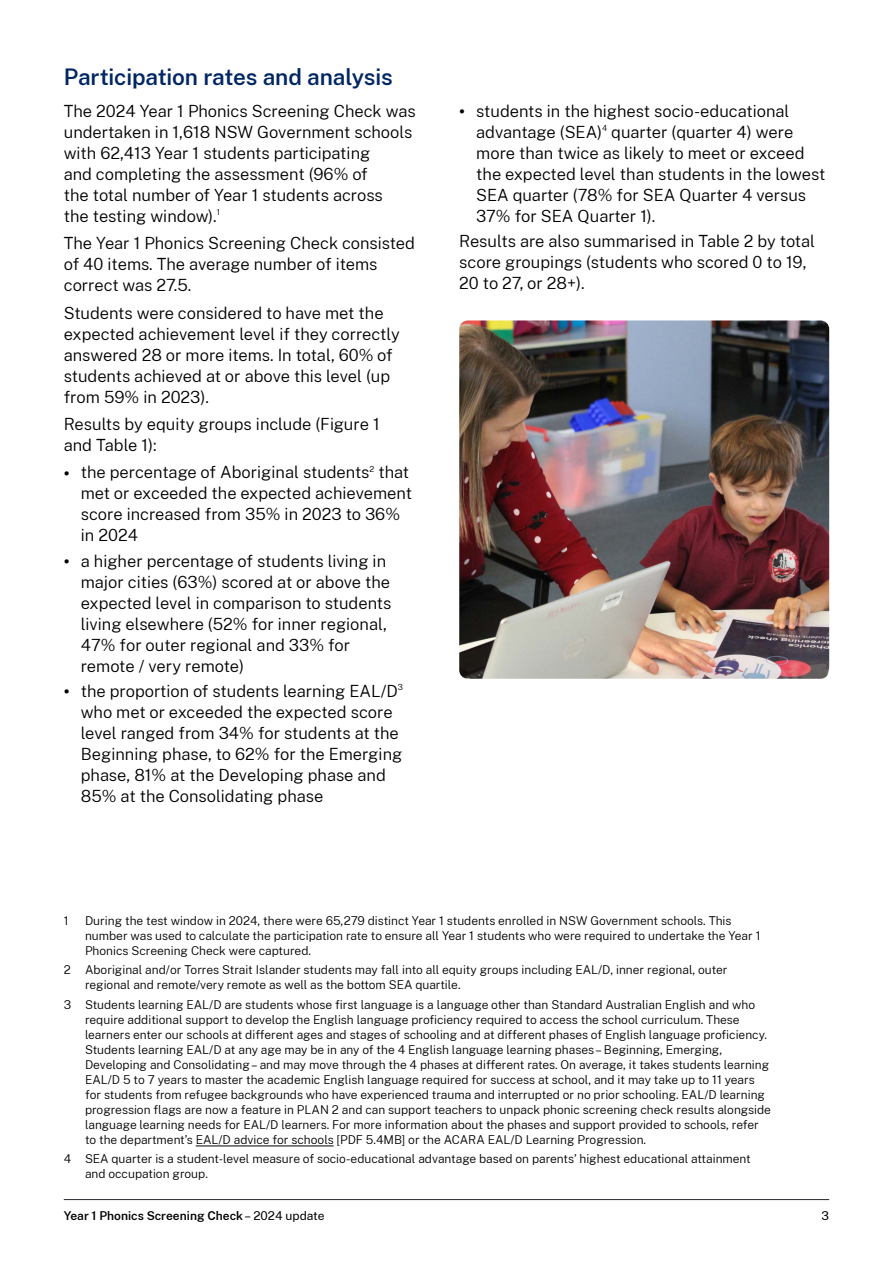
<style>
.page{position:relative;width:893px;height:1263px;background:#fff}
.page>*{position:absolute;margin:0;border:0;box-sizing:border-box;transform-origin:0 0}
.H3_-_Phonics{font:600 22.5px "Public Sans";letter-spacing:-.005em;color:#002664}
.Body_text_-_no_right_indent{font:300 16.5px/21px "Public Sans";color:#000}
.Footnotes{font:300 12px/15px "Public Sans";color:#000}
.t1{font:600 12px "Public Sans";color:#000}
.t2{font:12px "Public Sans";color:#000}
.s1{font-family:"Montserrat";font-weight:700}
.s2{font-weight:400}
</style>
<div class="page">
<hr style="left:64px;top:1199px;width:765px;height:1px;background:#22272b">
<hr style="left:196px;top:1146px;width:138px;height:1px;background:#000">
<img style="left:459px;top:320px;width:370px;height:359px">
<h3 class="H3_-_Phonics" style="left:64px;top:61px;width:330px">Participation rates and analysis</h3>
<p class="Body_text_-_no_right_indent" style="left:64px;top:100px;width:353px">The 2024 Year 1 Phonics Screening Check was undertaken in 1,618 NSW Government schools with 62,413 Year 1 students participating<br>and completing the assessment (96% of<br>the total number of Year 1 students across<br>the testing window).<sup>1</sup></p>
<p class="Body_text_-_no_right_indent" style="left:64px;top:232px;width:353px">The Year 1 Phonics Screening Check consisted of 40 items. The average number of items correct was 27.5.</p>
<p class="Body_text_-_no_right_indent" style="left:64px;top:301px;width:337px">Students were considered to have met the expected achievement level if they correctly answered 28 or more items. In total, 60% of students achieved at or above this level (up from 59% in 2023).</p>
<p class="Body_text_-_no_right_indent" style="left:64px;top:413px;width:317px">Results by equity groups include (Figure 1 and Table 1):</p>
<p class="Body_text_-_no_right_indent" style="left:81px;top:461px;width:333px;text-indent:-17px"><span class="s1">•</span> the percentage of Aboriginal students<sup>2</sup> that met or exceeded the expected achievement score increased from 35% in 2023 to 36% in 2024</p>
<p class="Body_text_-_no_right_indent" style="left:81px;top:549px;width:312px;text-indent:-17px"><span class="s1">•</span> a higher percentage of students living in major cities (63%) scored at or above the expected level in comparison to students living elsewhere (52% for inner regional, 47% for outer regional and 33% for remote / very remote)</p>
<p class="Body_text_-_no_right_indent" style="left:81px;top:680px;width:324px;text-indent:-17px"><span class="s1">•</span> the proportion of students learning EAL/D<sup>3 </sup>who met or exceeded the expected score level ranged from 34% for students at the Beginning phase, to 62% for the Emerging phase, 81% at the Developing phase and 85% at the Consolidating phase</p>
<p class="Body_text_-_no_right_indent" style="left:476px;top:100px;width:351px;text-indent:-17px"><span class="s1">•</span> students in the highest socio-educational advantage (SEA)<sup>4</sup> quarter (quarter 4) were more than twice as likely to meet or exceed the expected level than students in the lowest SEA quarter (78% for SEA Quarter 4 versus 37% for SEA Quarter 1).</p>
<p class="Body_text_-_no_right_indent" style="left:459px;top:230px;width:357px">Results are also summarised in Table 2 by total score groupings (students who scored 0 to 19,<br>20 to 27, or 28+).</p>
<p class="Footnotes" style="left:64px;top:913px;width:6px">1</p>
<p class="Footnotes" style="left:85px;top:913px;width:677px">During the test window in 2024, there were 65,279 distinct Year 1 students enrolled in NSW Government schools. This number was used to calculate the participation rate to ensure all Year 1 students who were required to undertake the Year 1<br>Phonics Screening Check were captured.</p>
<p class="Footnotes" style="left:85px;top:962px;width:644px;text-indent:-21px">2 Aboriginal and/or Torres Strait Islander students may fall into all equity groups including EAL/D, inner regional, outer regional and remote/very remote as well as the bottom SEA quartile.</p>
<p class="Footnotes" style="left:85px;top:996px;width:687px;text-indent:-21px">3 Students learning EAL/D are students whose first language is a language other than Standard Australian English and who require additional support to develop the English language proficiency required to access the school curriculum. These learners enter our schools at different ages and stages of schooling and at different phases of English language proficiency.<br>Students learning EAL/D at any age may be in any of the 4 English language learning phases – Beginning, Emerging, Developing and Consolidating – and may move through the 4 phases at different rates. On average, it takes students learning EAL/D 5 to 7 years to master the academic English language required for success at school, and it may take up to 11 years for students from refugee backgrounds who have experienced trauma and interrupted or no prior schooling. EAL/D learning progression flags are now a feature in PLAN 2 and can support teachers to unpack phonic screening check results alongside language learning needs for EAL/D learners. For more information about the phases and support provided to schools, refer to the department’s EAL/D advice for schools [PDF 5.4MB] or the ACARA EAL/D Learning Progression.</p>
<p class="Footnotes" style="left:85px;top:1150px;width:667px;text-indent:-21px">4 SEA quarter is a student-level measure of socio-educational advantage based on parents’ highest educational attainment and occupation group.</p>
<p class="t1" style="left:64px;top:1207px;width:262px">Year 1 Phonics Screening Check <span class="s2">– 2024 update</span></p>
<p class="t2" style="left:822px;top:1208px;width:9px">3</p>
</div>
